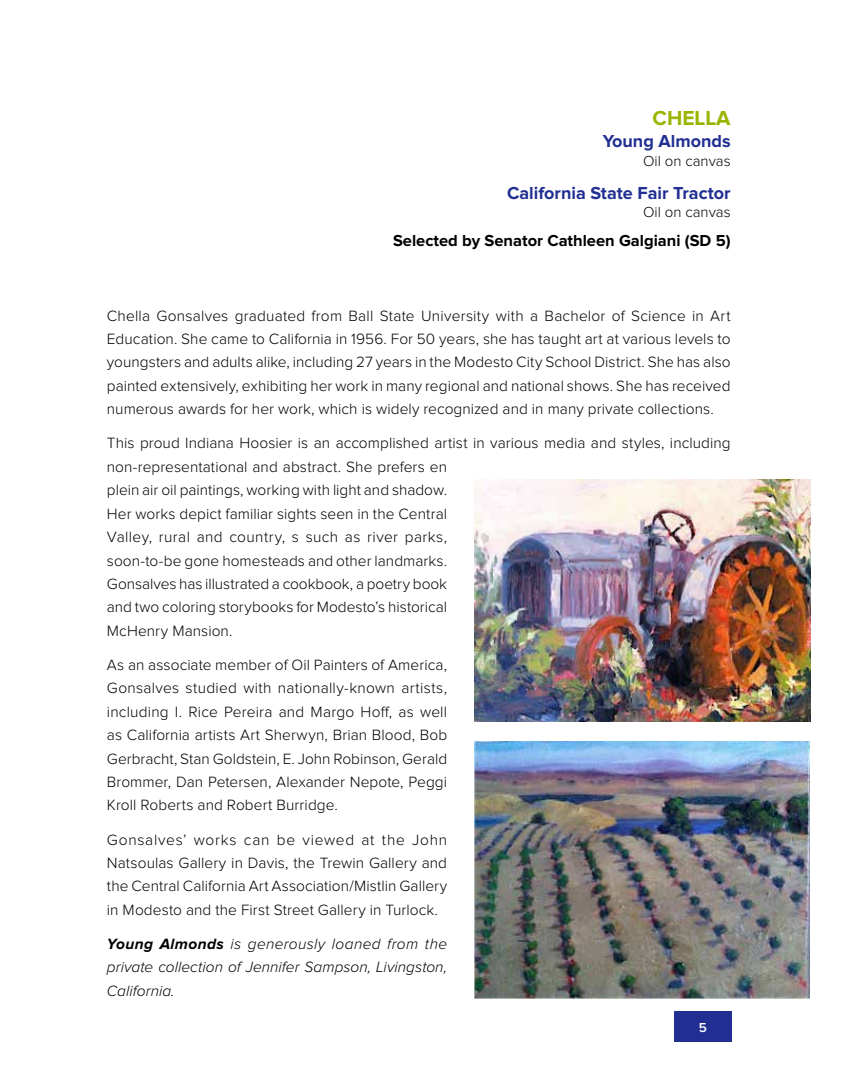
<style>
.page{position:relative;width:864px;height:1080px;background:#fff}
.page>*{position:absolute;margin:0;border:0;box-sizing:border-box;transform-origin:0 0}
.t1{font:700 21px "Proxima Nova";color:#9bb400}
.t2{font:700 18px "Proxima Nova";color:#212f92}
.t3{font:700 16.5px "Proxima Nova";color:#000}
.t4{font:300 15.45px/23.4px "Proxima Nova";letter-spacing:.005em;color:#000;text-align:justify}
.t5{font:italic 300 15.45px/23.7px "Proxima Nova";color:#000;text-align:justify}
.t6{font:300 15px "Proxima Nova";color:#000}
.t7{font:600 13.5px "Proxima Nova";color:#fff}
.s1{font-weight:700}
</style>
<div class="page">
<div style="left:674px;top:1011px;width:58px;height:31px;background:#212f92"></div>
<img style="left:474px;top:480px;width:336px;height:242px">
<img style="left:474px;top:741px;width:335px;height:257px">
<h3 class="t1" style="left:653px;top:108px;width:80px">chElla</h3>
<h4 class="t2" style="left:603px;top:133px;width:129px">Young almonds</h4>
<p class="t6" style="left:643px;top:154px;width:89px">Oil on canvas</p>
<h4 class="t2" style="left:507px;top:184px;width:225px">california State Fair tractor</h4>
<p class="t6" style="left:643px;top:206px;width:89px">Oil on canvas</p>
<h4 class="t3" style="left:393px;top:233px;width:339px">Selected by Senator cathleen Galgiani (SD 5)</h4>
<p class="t4" style="left:107px;top:304px;width:625px">Chella Gonsalves graduated from Ball State University with a Bachelor of Science in Art Education. She came to California in 1956. For 50 years, she has taught art at various levels to youngsters and adults alike, including 27 years in the Modesto City School District. She has also painted extensively, exhibiting her work in many regional and national shows. She has received numerous awards for her work, which is widely recognized and in many private collections.</p>
<p class="t4" style="left:107px;top:432px;width:625px;text-align:left">This proud Indiana Hoosier is an accomplished artist in various media and styles, including non-representational and abstract. She prefers en<br>plein air oil paintings, working with light and shadow.<br>Her works depict familiar sights seen in the Central<br>Valley, rural and country, s such as river parks,<br>soon-to-be gone homesteads and other landmarks.<br>Gonsalves has illustrated a cookbook, a poetry book<br>and two coloring storybooks for Modesto’s historical<br>McHenry Mansion.</p>
<p class="t4" style="left:107px;top:654px;width:342px">As an associate member of Oil Painters of America, Gonsalves studied with nationally-known artists, including I. Rice Pereira and Margo Hoff, as well as California artists Art Sherwyn, Brian Blood, Bob Gerbracht, Stan Goldstein, E. John Robinson, Gerald Brommer, Dan Petersen, Alexander Nepote, Peggi Kroll Roberts and Robert Burridge.</p>
<p class="t4" style="left:107px;top:828px;width:342px">Gonsalves’ works can be viewed at the John Natsoulas Gallery in Davis, the Trewin Gallery and the Central California Art Association/Mistlin Gallery in Modesto and the First Street Gallery in Turlock.</p>
<p class="t5" style="left:107px;top:933px;width:342px"><span class="s1">Young Almonds</span> is generously loaned from the private collection of Jennifer Sampson, Livingston, California.</p>
<p class="t7" style="left:699px;top:1021px;width:10px">5</p>
</div>
